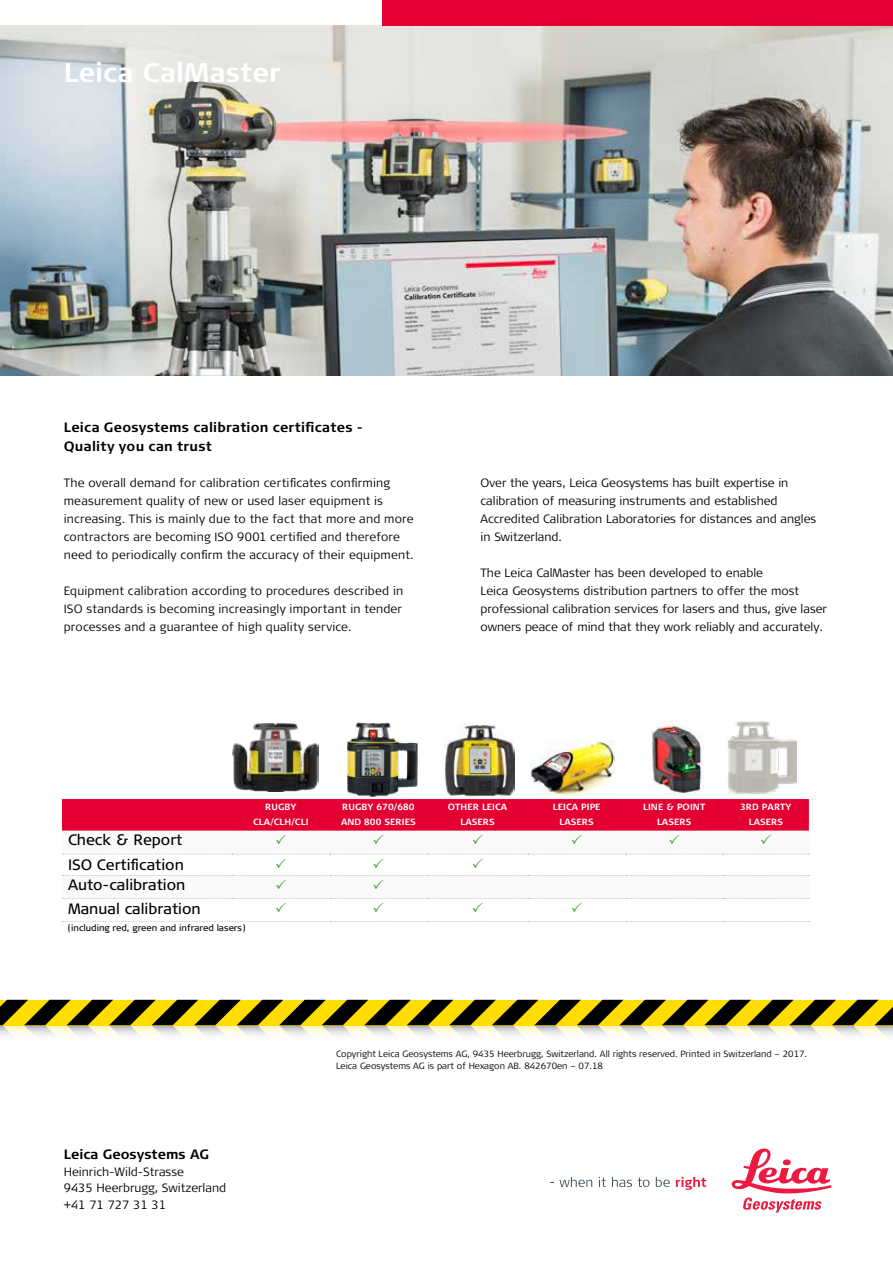
<style>
.page{position:relative;width:893px;height:1263px;background:#fff}
.page>*{position:absolute;margin:0;border:0;box-sizing:border-box;transform-origin:0 0}
.t1{font:700 27px "Signa Pro";letter-spacing:.005em;color:#fff}
.t2{font:15px/24.2px "Signa Pro";color:#000}
.t3{font:700 13.5px/19.5px "Signa Pro";letter-spacing:.015em;color:#000}
.t4{font:300 12px/18px "Signa Pro";color:#000}
.t5{font:300 9px/12px "Signa Pro";color:#000}
.t6{font:700 9px/15px "Signa Pro";letter-spacing:.01em;color:#fff;text-align:center}
.t7{font:9px "Signa Pro";color:#000}
</style>
<div class="page">
<img style="left:0;top:26px;width:893px;height:349px">
<div style="left:383px;top:0;width:510px;height:26px;background:#e40032"></div>
<svg style="left:559px;top:1177px;width:33px;height:10px"></svg>
<svg style="left:599px;top:1177px;width:7px;height:10px"></svg>
<svg style="left:612px;top:1177px;width:37px;height:10px"></svg>
<svg style="left:656px;top:1177px;width:14px;height:10px"></svg>
<svg style="left:676px;top:1177px;width:30px;height:13px"></svg>
<svg style="left:732px;top:1148px;width:99px;height:64px"></svg>
<svg style="left:0;top:1000px;width:893px;height:35px;background:#9e9037"></svg>
<svg style="left:62px;top:853px;width:747px;height:1px"></svg>
<svg style="left:62px;top:921px;width:747px;height:1px"></svg>
<img style="left:445px;top:723px;width:69px;height:74px">
<img style="left:530px;top:741px;width:84px;height:54px">
<img style="left:347px;top:722px;width:71px;height:76px">
<img style="left:728px;top:721px;width:69px;height:73px">
<img style="left:233px;top:724px;width:85px;height:68px">
<img style="left:651px;top:720px;width:53px;height:73px">
<div style="left:62px;top:799px;width:747px;height:32px;background:#e40032"></div>
<svg style="left:62px;top:854px;width:747px;height:1px"></svg>
<svg style="left:62px;top:875px;width:747px;height:1px"></svg>
<svg style="left:62px;top:898px;width:747px;height:1px"></svg>
<h1 class="t1" style="left:64px;top:54px;width:218px">Leica CalMaster</h1>
<p class="t3" style="left:64px;top:417px;width:301px">Leica Geosystems calibration certificates -<br>Quality you can trust</p>
<p class="t4" style="left:64px;top:473px;width:351px">The overall demand for calibration certificates confirming measurement quality of new or used laser equipment is increasing. This is mainly due to the fact that more and more contractors are becoming ISO 9001 certified and therefore need to periodically confirm the accuracy of their equipment.</p>
<p class="t4" style="left:64px;top:581px;width:341px;text-align:justify">Equipment calibration according to procedures described in ISO standards is becoming increasingly important in tender processes and a guarantee of high quality service.</p>
<p class="t4" style="left:480px;top:473px;width:337px">Over the years, Leica Geosystems has built expertise in calibration of measuring instruments and established Accredited Calibration Laboratories for distances and angles in Switzerland.</p>
<p class="t4" style="left:480px;top:563px;width:348px">The Leica CalMaster has been developed to enable<br>Leica Geosystems distribution partners to offer the most professional calibration services for lasers and thus, give laser owners peace of mind that they work reliably and accurately.</p>
<p class="t2" style="left:68px;top:827px;width:117px">Check &amp; Report<br>ISO Certification</p>
<p class="t2" style="left:68px;top:873px;width:134px;line-height:23.4px">Auto-calibration<br>Manual calibration</p>
<p class="t7" style="left:68px;top:921px;width:179px">(including red, green and infrared lasers)</p>
<p class="t6" style="left:253px;top:799px;width:57px">RUGBY<br>CLA/CLH/CLI</p>
<p class="t6" style="left:341px;top:799px;width:76px;text-align:left">RUGBY 670/680<br>AND 800 SERIES</p>
<p class="t6" style="left:448px;top:799px;width:61px">OTHER LEICA<br>LASERS</p>
<p class="t6" style="left:553px;top:799px;width:49px">LEICA PIPE<br>LASERS</p>
<p class="t6" style="left:643px;top:799px;width:64px">LINE &amp; POINT<br>LASERS</p>
<p class="t6" style="left:740px;top:799px;width:53px">3RD PARTY<br>LASERS</p>
<p class="t3" style="left:64px;top:1144px;width:147px">Leica Geosystems AG</p>
<p class="t4" style="left:64px;top:1163px;width:164px;line-height:16.5px">Heinrich-Wild-Strasse<br>9435 Heerbrugg, Switzerland +41 71 727 31 31</p>
<p class="t5" style="left:336px;top:1048px;width:473px">Copyright Leica Geosystems AG, 9435 Heerbrugg, Switzerland. All rights reserved. Printed in Switzerland – 2017.<br>Leica Geosystems AG is part of Hexagon AB. 842670en – 07.18</p>
</div>
